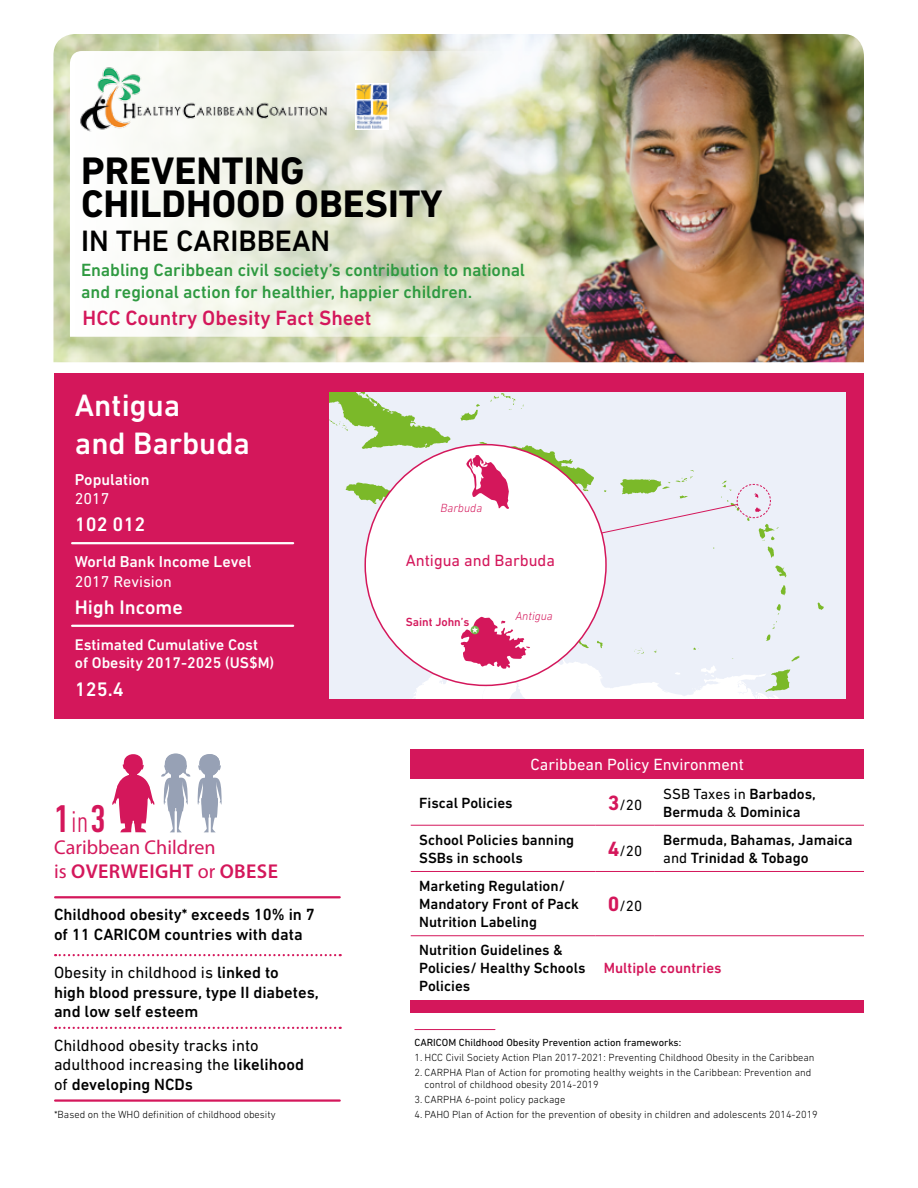
<style>
.page{position:relative;width:918px;height:1188px;background:#fff}
.page>*{position:absolute;margin:0;border:0;box-sizing:border-box;transform-origin:0 0}
.t1{font:500 condensed 39.45px "DIN Next LT Pro";color:#d4175b}
.t2{font:700 39px/33.6px "DIN Next LT Pro";color:#000}
.t3{font:500 31.5px/37.8px "DIN Next LT Pro";color:#fff}
.t4{font:500 30px "DIN Next LT Pro";color:#000}
.t5{font:500 21px "DIN Next LT Pro";color:#d4175b}
.t6{font:20.1px/24px "Myriad Pro";color:#d4175b}
.t7{font:500 19.95px "DIN Next LT Pro";color:#fff}
.t8{font:500 18px/21.6px "DIN Next LT Pro";letter-spacing:-.005em;color:#2f9a41}
.t9{font:500 16.5px/19.8px "DIN Next LT Pro";color:#000}
.t10{font:16.5px/19.8px "DIN Next LT Pro";color:#000}
.t11{font:16.5px "DIN Next LT Pro";color:#fff}
.t12{font:16.5px "DIN Next LT Pro";color:#d4175b}
.t13{font:500 16.05px "DIN Next LT Pro";color:#fff}
.t14{font:16.05px "DIN Next LT Pro";color:#fff}
.t15{font:500 15.6px/18.8px "DIN Next LT Pro";color:#fff}
.t16{font:500 15px/18px "DIN Next LT Pro";color:#000}
.t17{font:500 15px "DIN Next LT Pro";color:#d4175b}
.t18{font:15px "DIN Next LT Pro";color:#000}
.t19{font:italic 300 12px "DIN Next LT Pro";color:#d4175b}
.t20{font:500 12px "DIN Next LT Pro";color:#d4175b}
.t21{font:300 10.5px/12.6px "DIN Next LT Pro";color:#000}
.t22{font:10.5px "DIN Next LT Pro";color:#000}
.s1{font-weight:300;font-size:30.45px}
.s2{font-weight:600}
.s3{font-weight:700;font-size:21px;color:#d4175b}
.s4{font-weight:400}
.s5{font-weight:500}
</style>
<div class="page">
<img style="left:53px;top:34px;width:811px;height:328px">
<svg style="left:70px;top:51px;width:536px;height:286px"></svg>
<div style="left:411px;top:750px;width:453px;height:29px;background:#d4175b"></div>
<div style="left:411px;top:1000px;width:453px;height:13px;background:#d4175b"></div>
<hr style="left:411px;top:825px;width:184px;height:1px;background:#d4175b">
<hr style="left:595px;top:825px;width:60px;height:1px;background:#d4175b">
<hr style="left:655px;top:825px;width:209px;height:1px;background:#d4175b">
<hr style="left:411px;top:871px;width:184px;height:1px;background:#d4175b">
<hr style="left:595px;top:871px;width:60px;height:1px;background:#d4175b">
<hr style="left:655px;top:871px;width:209px;height:1px;background:#d4175b">
<hr style="left:411px;top:935px;width:184px;height:1px;background:#d4175b">
<hr style="left:595px;top:935px;width:60px;height:1px;background:#d4175b">
<hr style="left:655px;top:935px;width:209px;height:1px;background:#d4175b">
<img style="left:70px;top:65px;width:268px;height:68px">
<hr style="left:55px;top:896px;width:285px;height:2px;background:#d4175b">
<hr style="left:55px;top:1099px;width:285px;height:3px;background:#d4175b">
<hr style="left:415px;top:1029px;width:80px;height:1px;background:#d4175b">
<svg style="left:55px;top:1027px;width:286px;height:2px"></svg>
<svg style="left:55px;top:954px;width:286px;height:2px"></svg>
<div style="left:54px;top:373px;width:810px;height:346px;background:#d4175b"></div>
<div style="left:329px;top:392px;width:516px;height:307px;background:#ecf0f9"></div>
<hr style="left:72px;top:542px;width:221px;height:2px;background:#fff">
<hr style="left:72px;top:625px;width:221px;height:2px;background:#fff">
<svg style="left:329px;top:392px;width:495px;height:307px"></svg>
<svg style="left:112px;top:754px;width:43px;height:78px"></svg>
<svg style="left:198px;top:754px;width:24px;height:78px"></svg>
<svg style="left:161px;top:753px;width:29px;height:79px"></svg>
<img style="left:355px;top:84px;width:34px;height:46px">
<h2 class="t2" style="left:81px;top:153px;width:363px">PREVENTING<br>CHILDHOOD OBESITY</h2>
<h3 class="t4" style="left:81px;top:223px;width:251px">IN THE CARIBBEAN</h3>
<h3 class="t8" style="left:81px;top:259px;width:445px">Enabling Caribbean civil society’s contribution to national and regional action for healthier, happier children.</h3>
<h3 class="t5" style="left:83px;top:305px;width:290px">HCC Country Obesity Fact Sheet</h3>
<h3 class="t3" style="left:75px;top:386px;width:177px">Antigua<br>and Barbuda</h3>
<h3 class="t13" style="left:75px;top:470px;width:76px">Population</h3>
<h3 class="t14" style="left:75px;top:489px;width:36px">2017</h3>
<h3 class="t7" style="left:75px;top:513px;width:72px">102 012</h3>
<h3 class="t13" style="left:75px;top:553px;width:178px">World Bank Income Level</h3>
<h3 class="t14" style="left:75px;top:572px;width:98px">2017 Revision</h3>
<h3 class="t7" style="left:75px;top:595px;width:109px">High Income</h3>
<h3 class="t15" style="left:75px;top:635px;width:201px">Estimated Cumulative Cost of Obesity 2017-2025 (US$M)</h3>
<h3 class="t7" style="left:75px;top:677px;width:50px">125.4</h3>
<h1 class="t1" style="left:54px;top:796px;width:53px">1<span class="s1">in</span>3</h1>
<h3 class="t6" style="left:54px;top:835px;width:225px">Caribbean Children<br>is <span class="s2">OVERWEIGHT</span> or <span class="s2">OBESE</span></h3>
<h3 class="t9" style="left:54px;top:904px;width:262px">Childhood obesity* exceeds 10% in 7 of 11 CARICOM countries with data</h3>
<p class="t19" style="left:441px;top:501px;width:43px">Barbuda</p>
<h3 class="t12" style="left:406px;top:551px;width:151px">Antigua and Barbuda</h3>
<p class="t20" style="left:406px;top:615px;width:65px">Saint John’s</p>
<p class="t19" style="left:515px;top:609px;width:39px">Antigua</p>
<h3 class="t11" style="left:531px;top:755px;width:215px">Caribbean Policy Environment</h3>
<h3 class="t16" style="left:419px;top:794px;width:95px">Fiscal Policies</h3>
<h3 class="t18" style="left:608px;top:796px;width:36px"><span class="s3">3</span>/20</h3>
<h3 class="t16" style="left:663px;top:785px;width:154px"><span class="s4">SSB Taxes in</span> Barbados,<br>Bermuda <span class="s4">&amp;</span> Dominica</h3>
<h3 class="t16" style="left:419px;top:831px;width:157px">School Policies banning<br>SSBs in schools</h3>
<h3 class="t18" style="left:608px;top:842px;width:36px"><span class="s3">4</span>/20</h3>
<h3 class="t16" style="left:663px;top:831px;width:191px">Bermuda, Bahamas, Jamaica <span class="s4">and</span> Trinidad &amp; Tobago</h3>
<h3 class="t16" style="left:419px;top:877px;width:161px">Marketing Regulation/<br>Mandatory Front of Pack<br>Nutrition Labeling</h3>
<h3 class="t18" style="left:608px;top:898px;width:36px"><span class="s3">0</span>/20</h3>
<h3 class="t16" style="left:419px;top:941px;width:168px">Nutrition Guidelines &amp;<br>Policies/ Healthy Schools<br>Policies</h3>
<h3 class="t10" style="left:54px;top:962px;width:226px">Obesity in childhood is <span class="s5">linked to</span></h3>
<h3 class="t17" style="left:604px;top:960px;width:119px">Multiple countries</h3>
<h3 class="t9" style="left:54px;top:982px;width:267px">high blood pressure, type II diabetes, and low self esteem</h3>
<h3 class="t10" style="left:54px;top:1035px;width:252px">Childhood obesity tracks into adulthood increasing the <span class="s5">likelihood </span>of <span class="s5">developing NCDs</span></h3>
<p class="t21" style="left:54px;top:1108px;width:223px">*Based on the WHO definition of childhood obesity</p>
<p class="t22" style="left:414px;top:1037px;width:268px">CARICOM Childhood Obesity Prevention action frameworks:</p>
<p class="t21" style="left:414px;top:1051px;width:402px">1. HCC Civil Society Action Plan 2017-2021: Preventing Childhood Obesity in the Caribbean</p>
<p class="t21" style="left:425px;top:1066px;width:388px;text-indent:-10px">2. CARPHA Plan of Action for promoting healthy weights in the Caribbean: Prevention and control of childhood obesity 2014-2019</p>
<p class="t21" style="left:414px;top:1093px;width:152px">3. CARPHA 6-point policy package</p>
<p class="t21" style="left:414px;top:1108px;width:405px">4. PAHO Plan of Action for the prevention of obesity in children and adolescents 2014-2019</p>
</div>
